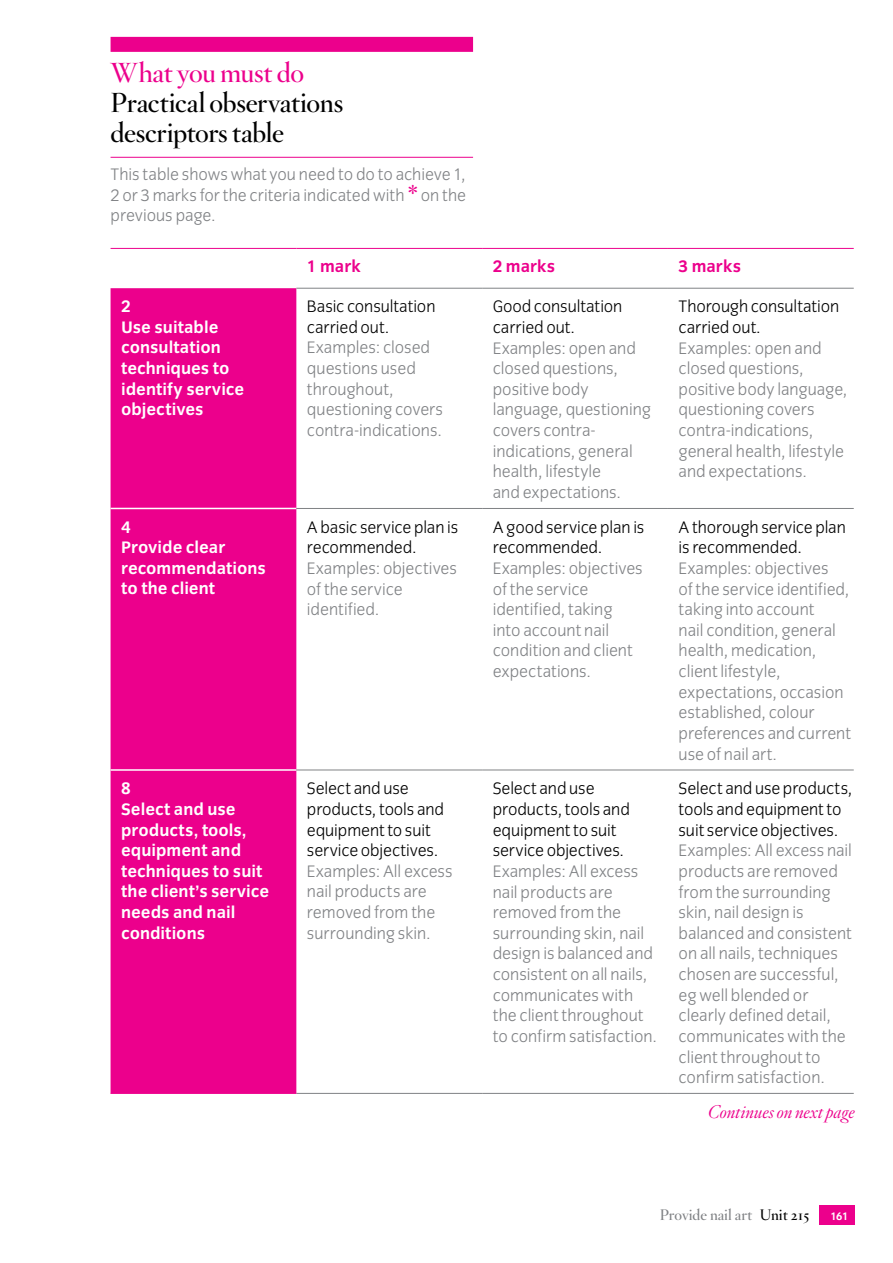
<style>
.page{position:relative;width:893px;height:1263px;background:#fff}
.page>*{position:absolute;margin:0;border:0;box-sizing:border-box;transform-origin:0 0}
.t1{font:27px/30px "Hoefler Titling HTF Sm Roman";letter-spacing:-.01em;color:#000}
.t2{font:27px "Hoefler Titling HTF Sm Roman";letter-spacing:-.015em;color:#ec008c}
.t3{font:italic 18px "Hoefler Titling HTF Lt";color:#ec008c}
.t4{font:300 17.25px/20.7px "Congress Sans";color:#808285}
.t5{font:300 17.25px/20.7px "Congress Sans";letter-spacing:-.005em;color:#000}
.t6{font:700 17.25px/20.7px "Congress Sans";color:#fff}
.t7{font:700 17.25px "Congress Sans";color:#ec008c}
.t8{font:15px "Hoefler Titling HTF Sm Roman";color:#808285}
.t9{font:700 11.25px "Congress Sans";color:#fff}
.s1{font-family:"Hoefler Titling HTF Lt Roman";font-weight:400;font-size:37.5px;color:#ec008c}
.s2{color:#000}
</style>
<div class="page">
<div style="left:819px;top:1205px;width:36px;height:20px;background:#ec008c"></div>
<div style="left:111px;top:37px;width:362px;height:15px;background:#ec008c"></div>
<hr style="left:111px;top:157px;width:362px;height:1px;background:#ec008c">
<div style="left:111px;top:288px;width:185px;height:805px;background:#ec008c"></div>
<hr style="left:111px;top:508px;width:185px;height:1px;background:#fff">
<hr style="left:111px;top:769px;width:185px;height:2px;background:#fff">
<hr style="left:296px;top:770px;width:186px;height:1px;background:#808285">
<hr style="left:482px;top:770px;width:186px;height:1px;background:#808285">
<hr style="left:668px;top:770px;width:186px;height:1px;background:#808285">
<hr style="left:111px;top:248px;width:185px;height:1px;background:#ec008c">
<hr style="left:296px;top:248px;width:186px;height:1px;background:#ec008c">
<hr style="left:482px;top:248px;width:186px;height:1px;background:#ec008c">
<hr style="left:668px;top:248px;width:186px;height:1px;background:#ec008c">
<hr style="left:296px;top:288px;width:186px;height:1px;background:#808285">
<hr style="left:482px;top:288px;width:186px;height:1px;background:#808285">
<hr style="left:668px;top:288px;width:186px;height:1px;background:#808285">
<hr style="left:296px;top:508px;width:186px;height:1px;background:#808285">
<hr style="left:482px;top:508px;width:186px;height:1px;background:#808285">
<hr style="left:668px;top:508px;width:186px;height:1px;background:#808285">
<hr style="left:296px;top:1093px;width:186px;height:1px;background:#808285">
<hr style="left:482px;top:1093px;width:186px;height:1px;background:#808285">
<hr style="left:668px;top:1093px;width:186px;height:1px;background:#808285">
<hr style="left:111px;top:1093px;width:185px;height:1px;background:#ec008c">
<h1 class="t2" style="left:111px;top:55px;width:195px">What you must do</h1>
<h1 class="t1" style="left:111px;top:87px;width:234px">Practical observations descriptors table</h1>
<p class="t4" style="left:111px;top:164px;width:357px;text-align:justify">This table shows what you need to do to achieve 1, 2 or 3 marks for the criteria indicated with <span class="s1">*</span> on the previous page.</p>
<p class="t7" style="left:307px;top:257px;width:55px">1 mark</p>
<p class="t7" style="left:493px;top:257px;width:64px">2 marks</p>
<p class="t7" style="left:679px;top:257px;width:64px">3 marks</p>
<p class="t6" style="left:121px;top:296px;width:124px">2<br>Use suitable consultation techniques to identify service objectives</p>
<p class="t5" style="left:307px;top:296px;width:130px">Basic consultation carried out.</p>
<p class="t5" style="left:493px;top:296px;width:131px">Good consultation carried out.</p>
<p class="t4" style="left:493px;top:338px;width:160px">Examples: open and closed questions, positive body language, questioning covers contra&shy;indications, general health, lifestyle<br>and expectations.</p>
<p class="t5" style="left:679px;top:296px;width:162px">Thorough consultation carried out.</p>
<p class="t4" style="left:679px;top:338px;width:170px">Examples: open and closed questions, positive body language, questioning covers contra-indications, general health, lifestyle and expectations.</p>
<p class="t4" style="left:307px;top:337px;width:138px">Examples: closed questions used throughout, questioning covers contra-indications.</p>
<p class="t6" style="left:121px;top:516px;width:146px">4<br>Provide clear recommendations to the client</p>
<p class="t5" style="left:307px;top:517px;width:153px">A basic service plan is recommended.</p>
<p class="t4" style="left:307px;top:558px;width:152px">Examples: objectives of the service identified.</p>
<p class="t6" style="left:121px;top:778px;width:149px">8<br>Select and use products, tools, equipment and techniques to suit the client’s service needs and nail conditions</p>
<p class="t5" style="left:307px;top:778px;width:139px">Select and use products, tools and equipment to suit service objectives.</p>
<p class="t4" style="left:307px;top:861px;width:147px">Examples: All excess nail products are removed from the surrounding skin.</p>
<p class="t5" style="left:493px;top:517px;width:153px">A good service plan is recommended.</p>
<p class="t4" style="left:493px;top:558px;width:152px">Examples: objectives of the service identified, taking into account nail condition and client expectations.</p>
<p class="t5" style="left:493px;top:778px;width:139px">Select and use products, tools and equipment to suit service objectives.</p>
<p class="t4" style="left:493px;top:861px;width:166px">Examples: All excess nail products are removed from the surrounding skin, nail design is balanced and consistent on all nails, communicates with the client throughout to confirm satisfaction.</p>
<p class="t5" style="left:679px;top:517px;width:169px">A thorough service plan is recommended.</p>
<p class="t4" style="left:679px;top:558px;width:174px">Examples: objectives<br>of the service identified, taking into account<br>nail condition, general health, medication, client lifestyle, expectations, occasion established, colour preferences and current use of nail art.</p>
<p class="t5" style="left:679px;top:778px;width:175px">Select and use products, tools and equipment to suit service objectives.</p>
<p class="t4" style="left:679px;top:840px;width:175px">Examples: All excess nail products are removed from the surrounding skin, nail design is balanced and consistent on all nails, techniques chosen are successful, eg well blended or clearly defined detail, communicates with the client throughout to confirm satisfaction.</p>
<p class="t3" style="left:708px;top:1099px;width:148px">Continues on next page</p>
<p class="t8" style="left:660px;top:1204px;width:151px">Provide nail art <span class="s2">Unit 215</span></p>
<p class="t9" style="left:830px;top:1209px;width:19px">161</p>
</div>
